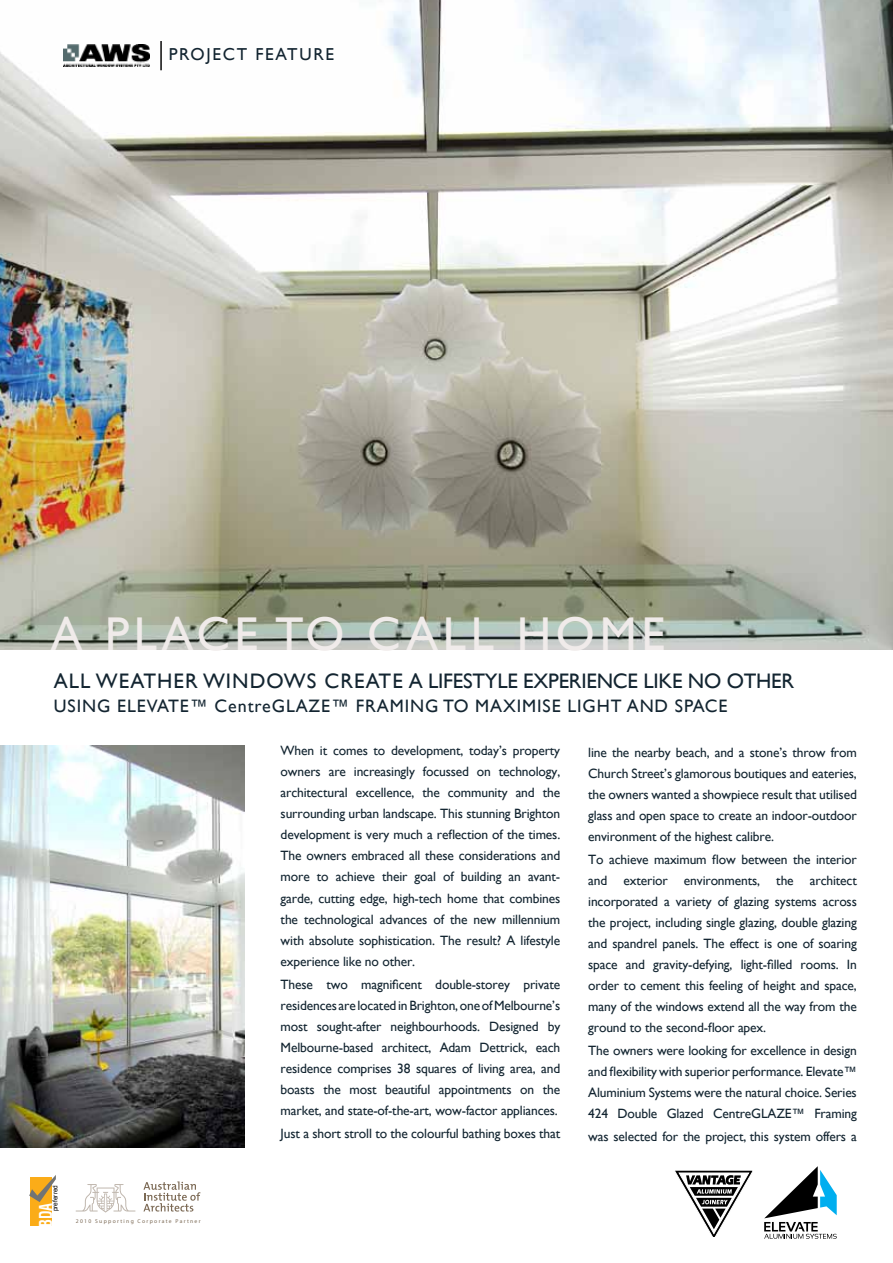
<style>
.page{position:relative;width:893px;height:1263px;background:#fff}
.page>*{position:absolute;margin:0;border:0;box-sizing:border-box;transform-origin:0 0}
.t1{font:47.4px "Gill Sans";letter-spacing:.1em;color:#f0ebea}
.t2{font:21px "Gill Sans";letter-spacing:-.01em;color:#132531}
.t3{font:21px "Gill Sans";letter-spacing:.05em;color:#132531}
.t4{font:18px "Gill Sans";letter-spacing:.05em;color:#132531}
.t5{font:700 condensed 17.4px "Helvetica LT";color:#fff;scale:.81 1}
.t6{font:17.25px "Gill Sans";letter-spacing:.1em;color:#132531}
.t7{font:13.5px/21px "Gill Sans";letter-spacing:-.01em;color:#132531;text-align:justify}
.t8{font:6.6px "Arial";color:#000}
.t9{font:5.7px "Myriad Pro";letter-spacing:.23em;color:#7c6a55}
</style>
<div class="page">
<img style="left:0;top:745px;width:244px;height:402px">
<img style="left:0;top:0;width:893px;height:649px">
<img style="left:63px;top:45px;width:87px;height:21px">
<hr style="left:160px;top:41px;width:2px;height:29px;background:#000">
<svg style="left:143px;top:1181px;width:57px;height:30px"></svg>
<svg style="left:76px;top:1184px;width:59px;height:28px"></svg>
<div style="left:30px;top:1178px;width:22px;height:48px;background:#fbac18"></div>
<svg style="left:29px;top:1175px;width:27px;height:27px"></svg>
<svg style="left:764px;top:1166px;width:73px;height:73px"></svg>
<svg style="left:674px;top:1170px;width:79px;height:66px"></svg>
<p class="t6" style="left:169px;top:44px;width:167px">PROJECT FEATURE</p>
<h1 class="t1" style="left:51px;top:606px;width:144px">A place</h1>
<h1 class="t1" style="left:275px;top:606px;width:387px">to call home</h1>
<h2 class="t2" style="left:54px;top:668px;width:78px">all weat</h2>
<h2 class="t3" style="left:157px;top:668px;width:182px">her windows create</h2>
<h2 class="t2" style="left:409px;top:668px;width:375px">A lifestyle experience like no other</h2>
<h3 class="t4" style="left:54px;top:695px;width:314px">using Elevate ™ centreglaze™ fra</h3>
<h3 class="t4" style="left:390px;top:695px;width:306px">ming to maximise light and space</h3>
<p class="t7" style="left:588px;top:742px;width:270px">line the nearby beach, and a stone’s throw from Church Street’s glamorous boutiques and eateries, the owners wanted a showpiece result that utilised glass and open space to create an indoor-outdoor environment of the highest calibre.</p>
<p class="t7" style="left:588px;top:849px;width:270px">To achieve maximum flow between the interior and exterior environments, the architect incorporated a variety of glazing systems across the project, including single glazing, double glazing and spandrel panels. The effect is one of soaring space and gravity-defying, light-filled rooms. In order to cement this feeling of height and space, many of the windows extend all the way from the ground to the second-floor apex.</p>
<p class="t7" style="left:588px;top:1040px;width:270px">The owners were looking for excellence in design and flexibility with superior performance. Elevate™ Aluminium Systems were the natural choice. Series 424 Double Glazed CentreGLAZE™ Framing</p>
<p class="t7" style="left:588px;top:1126px;width:270px">was selected for the project, this system offers a</p>
<p class="t7" style="left:281px;top:741px;width:281px">When it comes to development, today’s property owners are increasingly focussed on technology, architectural excellence, the community and the surrounding urban landscape. This stunning Brighton development is very much a reflection of the times.<br>The owners embraced all these considerations and more to achieve their goal of building an avant&shy;garde, cutting edge, high-tech home that combines the technological advances of the new millennium with absolute sophistication. The result? A lifestyle experience like no other.</p>
<p class="t7" style="left:281px;top:974px;width:281px">These two magnificent double-storey private residences are located in Brighton, one of Melbourne’s most sought-after neighbourhoods. Designed by Melbourne-based architect, Adam Dettrick, each residence comprises 38 squares of living area, and boasts the most beautiful appointments on the market, and state-of-the-art, wow-factor appliances.</p>
<p class="t7" style="left:281px;top:1123px;width:281px">Just a short stroll to the colourful bathing boxes that</p>
<p class="t8" style="left:51px;top:1211px;width:28px;rotate:-90deg">preferred</p>
<p class="t5" style="left:35px;top:1227px;width:31px;rotate:-90deg">BDA</p>
<p class="t9" style="left:76px;top:1217px;width:126px">2010 Supporting Corporate Partner</p>
</div>
